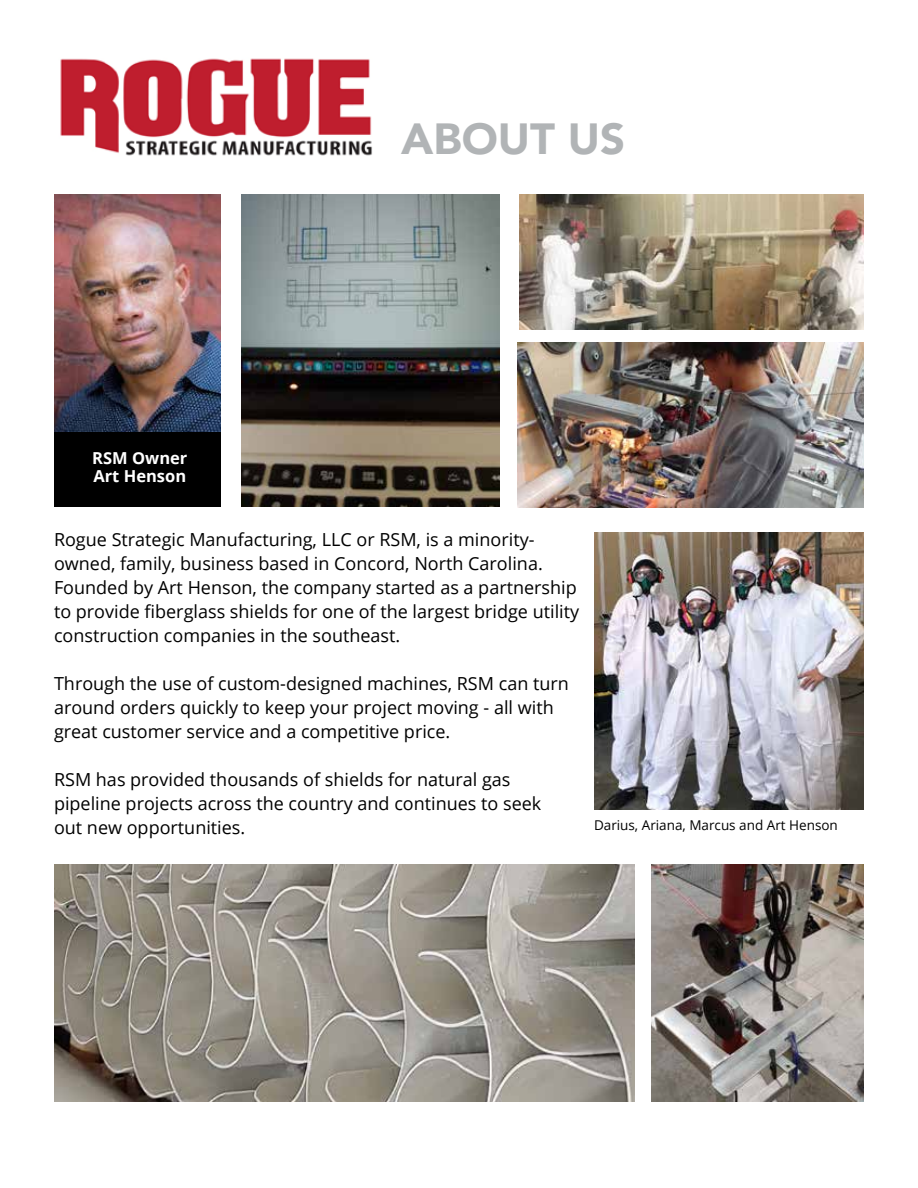
<style>
.page{position:relative;width:918px;height:1188px;background:#fff}
.page>*{position:absolute;margin:0;border:0;box-sizing:border-box;transform-origin:0 0}
.t1{font:900 43.5px "Avenir";color:#b1b4b6}
.t2{font:18px/24px "Open Sans";color:#000}
.t3{font:700 16.5px/18px "Open Sans";color:#fff}
.t4{font:13.5px "Open Sans";color:#000}
</style>
<div class="page">
<div style="left:54px;top:425px;width:166px;height:82px;background:#000"></div>
<img style="left:60px;top:58px;width:312px;height:98px">
<img style="left:54px;top:195px;width:166px;height:237px">
<img style="left:652px;top:864px;width:212px;height:237px">
<img style="left:54px;top:864px;width:580px;height:238px">
<img style="left:518px;top:343px;width:346px;height:165px">
<img style="left:242px;top:195px;width:258px;height:312px">
<img style="left:594px;top:533px;width:270px;height:277px">
<img style="left:519px;top:195px;width:345px;height:134px">
<p class="t3" style="left:92px;top:448px;width:97px">RSM Owner<br>Art Henson</p>
<h1 class="t1" style="left:401px;top:102px;width:225px">ABOUT US</h1>
<p class="t2" style="left:54px;top:527px;width:527px">Rogue Strategic Manufacturing, LLC or RSM, is a minority&shy;owned, family, business based in Concord, North Carolina.<br>Founded by Art Henson, the company started as a partnership to provide fiberglass shields for one of the largest bridge utility construction companies in the southeast.</p>
<p class="t2" style="left:54px;top:671px;width:516px">Through the use of custom-designed machines, RSM can turn around orders quickly to keep your project moving - all with great customer service and a competitive price.</p>
<p class="t2" style="left:54px;top:767px;width:489px">RSM has provided thousands of shields for natural gas pipeline projects across the country and continues to seek out new opportunities.</p>
<p class="t4" style="left:594px;top:816px;width:245px">Darius, Ariana, Marcus and Art Henson</p>
</div>
